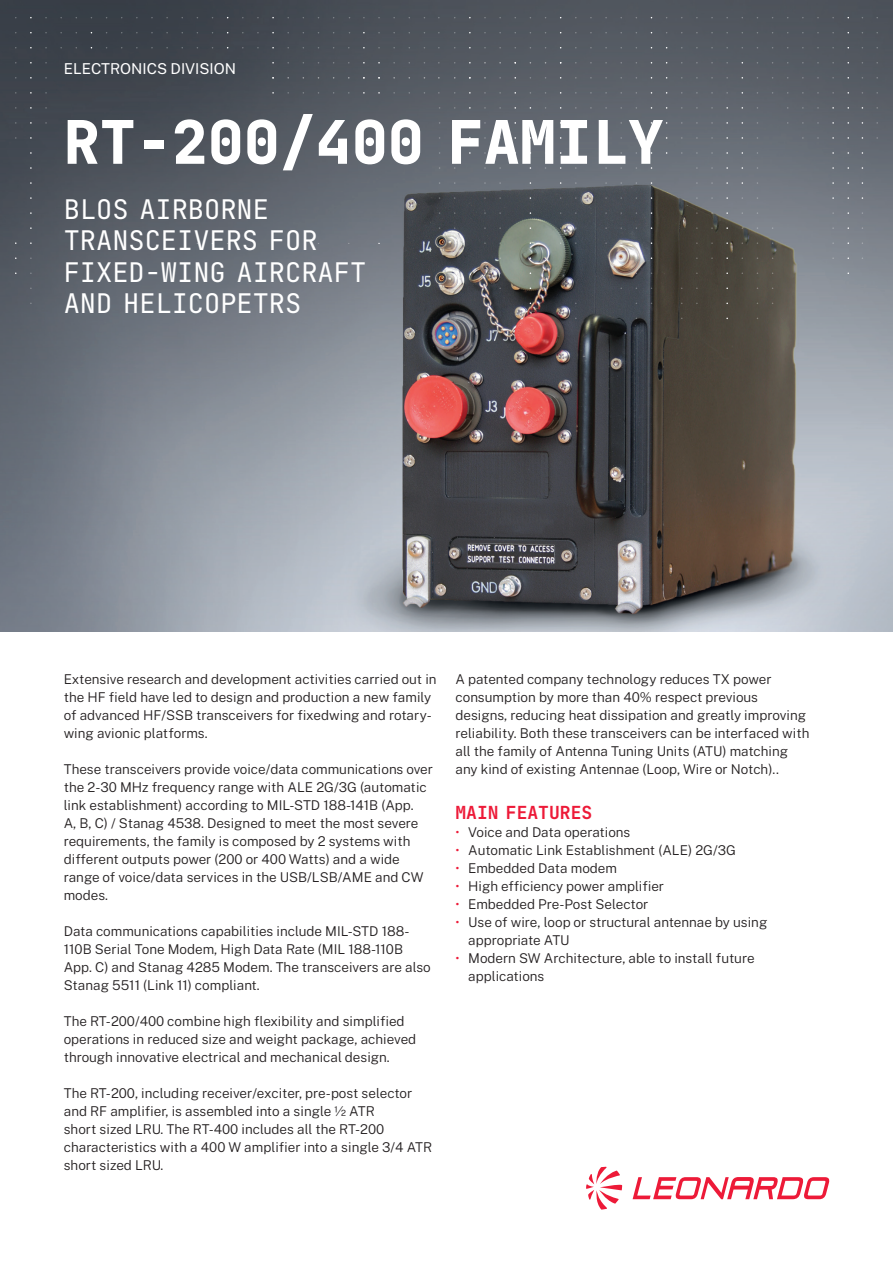
<style>
.page{position:relative;width:893px;height:1263px;background:#fff}
.page>*{position:absolute;margin:0;border:0;box-sizing:border-box;transform-origin:0 0}
.t1{font:800 60px "Tekne LDO";color:#fff}
.t2{font:27px/31.5px "Tekne LDO";color:#fff}
.t3{font:700 18px "Tekne LDO";color:#ed1a38}
.t4{font:15px "Public Sans";color:#fff}
.t5{font:300 13.5px/18px "Public Sans";color:#231f20}
.s1{color:#ed1a38}
</style>
<div class="page">
<img style="left:0;top:0;width:893px;height:631px">
<svg style="left:633px;top:1177px;width:67px;height:22px"></svg>
<svg style="left:778px;top:1177px;width:51px;height:22px"></svg>
<svg style="left:700px;top:1177px;width:78px;height:22px"></svg>
<svg style="left:586px;top:1167px;width:36px;height:42px"></svg>
<p class="t4" style="left:64px;top:58px;width:174px">ELECTRONICS DIVISION</p>
<h1 class="t1" style="left:64px;top:97px;width:602px">RT-200/400 FAMILY</h1>
<h2 class="t2" style="left:64px;top:193px;width:304px">BLOS AIRBORNE<br>TRANSCEIVERS FOR<br>FIXED-WING AIRCRAFT<br>AND HELICOPETRS</h2>
<p class="t5" style="left:64px;top:669px;width:374px">Extensive research and development activities carried out in the HF field have led to design and production a new family of advanced HF/SSB transceivers for fixedwing and rotary&shy;wing avionic platforms.</p>
<p class="t5" style="left:64px;top:759px;width:371px">These transceivers provide voice/data communications over the 2-30 MHz frequency range with ALE 2G/3G (automatic link establishment) according to MIL-STD 188-141B (App.<br>A, B, C) / Stanag 4538. Designed to meet the most severe requirements, the family is composed by 2 systems with different outputs power (200 or 400 Watts) and a wide range of voice/data services in the USB/LSB/AME and CW modes.</p>
<p class="t5" style="left:64px;top:921px;width:368px">Data communications capabilities include MIL-STD 188- 110B Serial Tone Modem, High Data Rate (MIL 188-110B App. C) and Stanag 4285 Modem. The transceivers are also Stanag 5511 (Link 11) compliant.</p>
<p class="t5" style="left:64px;top:1011px;width:354px">The RT-200/400 combine high flexibility and simplified operations in reduced size and weight package, achieved through innovative electrical and mechanical design.</p>
<p class="t5" style="left:64px;top:1083px;width:370px">The RT-200, including receiver/exciter, pre-post selector and RF amplifier, is assembled into a single ½ ATR<br>short sized LRU. The RT-400 includes all the RT-200 characteristics with a 400 W amplifier into a single 3/4 ATR short sized LRU.</p>
<p class="t5" style="left:455px;top:669px;width:355px">A patented company technology reduces TX power consumption by more than 40% respect previous designs, reducing heat dissipation and greatly improving reliability. Both these transceivers can be interfaced with all the family of Antenna Tuning Units (ATU) matching any kind of existing Antennae (Loop, Wire or Notch)..</p>
<h3 class="t3" style="left:455px;top:799px;width:138px">MAIN FEATURES</h3>
<p class="t5" style="left:455px;top:822px;width:176px"><span class="s1">•</span> Voice and Data operations</p>
<p class="t5" style="left:455px;top:840px;width:282px"><span class="s1">•</span> Automatic Link Establishment (ALE) 2G/3G</p>
<p class="t5" style="left:455px;top:858px;width:163px"><span class="s1">•</span> Embedded Data modem</p>
<p class="t5" style="left:455px;top:876px;width:210px"><span class="s1">•</span> High efficiency power amplifier</p>
<p class="t5" style="left:455px;top:894px;width:194px"><span class="s1">•</span> Embedded Pre-Post Selector</p>
<p class="t5" style="left:468px;top:912px;width:301px;text-indent:-13px"><span class="s1">•</span> Use of wire, loop or structural antennae by using appropriate ATU</p>
<p class="t5" style="left:468px;top:948px;width:288px;text-indent:-13px"><span class="s1">•</span> Modern SW Architecture, able to install future applications</p>
</div>
